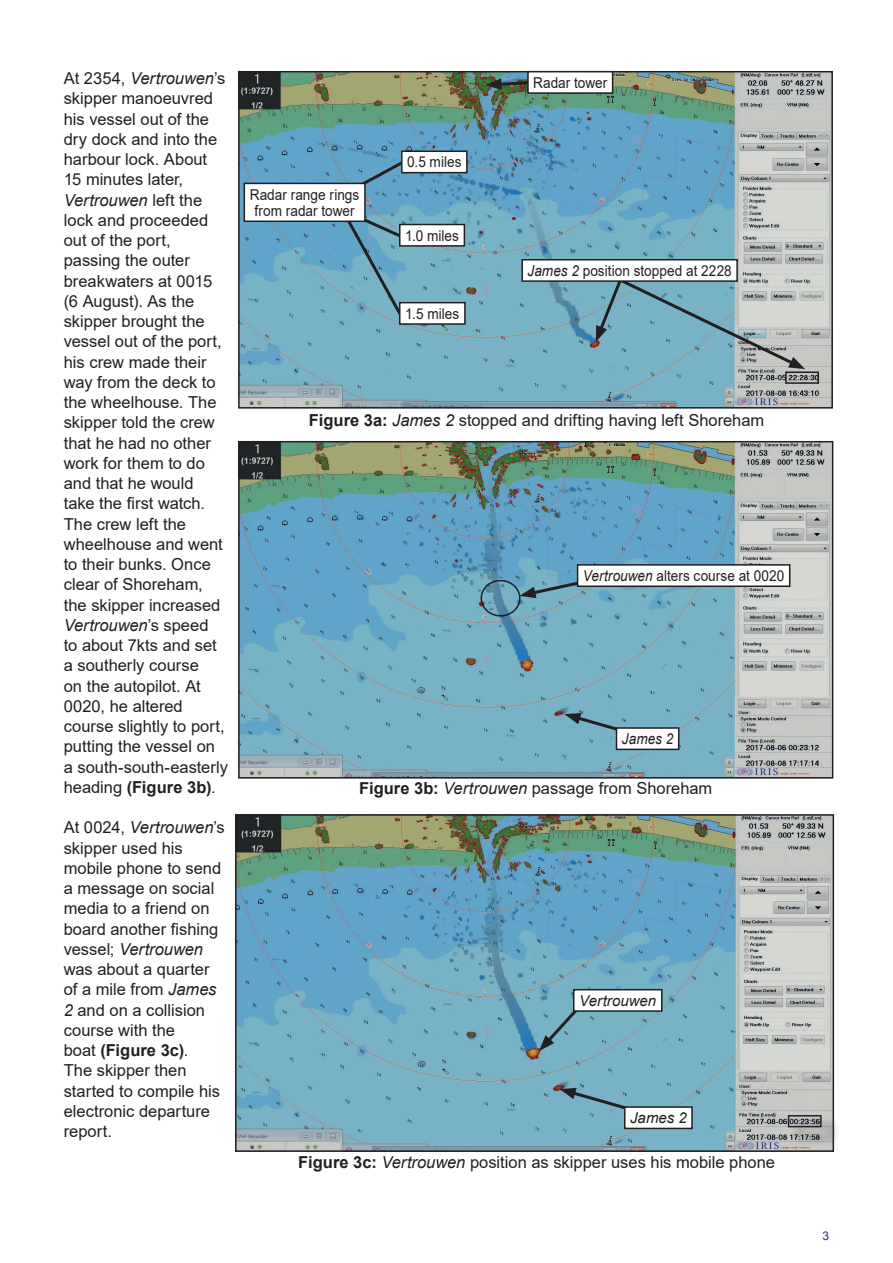
<style>
.page{position:relative;width:893px;height:1263px;background:#fff}
.page>*{position:absolute;margin:0;border:0;box-sizing:border-box;transform-origin:0 0}
._3_0_Main_Body_Text{font:16.5px/20.2px "Arial";color:#231f20}
.Figure_Caption{font:16.5px "Arial";color:#231f20}
.Label{font:15px/16.5px "Arial";letter-spacing:.005em;color:#231f20;text-align:center;scale:.91 1}
.Label-2{font:italic 15px "Arial";color:#231f20}
.Label-3{font:italic 15px "Arial";color:#231f20;scale:.91 1}
.t1{font:12px "Arial";color:#24326f}
.s1{font-style:italic}
.s2{font-weight:700}
</style>
<div class="page">
<img style="left:241px;top:74px;width:589px;height:332px">
<div style="left:238px;top:71px;width:595px;height:338px;border:2px solid #231f20"></div>
<div style="left:785px;top:371px;width:34px;height:13px;border:2px solid #231f20"></div>
<svg style="left:596px;top:275px;width:209px;height:94px;background:#8cb1bb"></svg>
<div style="left:522px;top:260px;width:215px;height:21px;background:#fff"></div>
<div style="left:521px;top:259px;width:217px;height:23px;border:2px solid #231f20"></div>
<svg style="left:485px;top:78px;width:42px;height:12px"></svg>
<div style="left:528px;top:72px;width:85px;height:21px;background:#fff"></div>
<div style="left:527px;top:71px;width:86px;height:23px;border:2px solid #231f20"></div>
<svg style="left:330px;top:158px;width:80px;height:171px;background:#69a3bc"></svg>
<div style="left:402px;top:151px;width:65px;height:22px;background:#fff"></div>
<div style="left:401px;top:151px;width:67px;height:22px;border:2px solid #231f20"></div>
<div style="left:400px;top:224px;width:64px;height:22px;background:#fff"></div>
<div style="left:399px;top:224px;width:66px;height:23px;border:2px solid #231f20"></div>
<div style="left:400px;top:303px;width:65px;height:21px;background:#fff"></div>
<div style="left:399px;top:302px;width:67px;height:23px;border:2px solid #231f20"></div>
<div style="left:244px;top:183px;width:121px;height:38px;background:#fff"></div>
<div style="left:244px;top:183px;width:122px;height:39px;border:2px solid #231f20"></div>
<img style="left:241px;top:444px;width:589px;height:332px">
<div style="left:238px;top:441px;width:595px;height:338px;border:2px solid #231f20"></div>
<div style="left:481px;top:580px;width:39px;height:37px;border:2px solid #231f20;border-radius:50%"></div>
<svg style="left:519px;top:579px;width:65px;height:19px"></svg>
<div style="left:578px;top:565px;width:212px;height:21px;background:#fff"></div>
<div style="left:577px;top:564px;width:213px;height:23px;border:2px solid #231f20"></div>
<svg style="left:564px;top:713px;width:82px;height:27px;background:#6da0b1"></svg>
<div style="left:616px;top:728px;width:63px;height:21px;background:#fff"></div>
<div style="left:616px;top:727px;width:63px;height:23px;border:2px solid #231f20"></div>
<img style="left:238px;top:817px;width:593px;height:332px">
<div style="left:235px;top:814px;width:599px;height:338px;border:2px solid #231f20"></div>
<svg style="left:539px;top:1003px;width:44px;height:48px;background:#6ea2b3"></svg>
<div style="left:574px;top:990px;width:88px;height:21px;background:#fff"></div>
<div style="left:573px;top:989px;width:89px;height:23px;border:2px solid #231f20"></div>
<svg style="left:560px;top:1088px;width:81px;height:27px;background:#6d9fb0"></svg>
<div style="left:790px;top:1117px;width:50px;height:29px;background:#231f20;opacity:.75"></div>
<div style="left:788px;top:1115px;width:34px;height:12px;border:2px solid #231f20"></div>
<div style="left:625px;top:1107px;width:67px;height:21px;background:#fff"></div>
<div style="left:624px;top:1106px;width:69px;height:23px;border:2px solid #231f20"></div>
<p class="_3_0_Main_Body_Text" style="left:64px;top:68px;width:166px">At 2354, <span class="s1">Vertrouwen</span>’s skipper manoeuvred his vessel out of the dry dock and into the harbour lock. About<br>15 minutes later,<br><span class="s1">Vertrouwen</span> left the lock and proceeded out of the port, passing the outer breakwaters at 0015 (6 August). As the skipper brought the vessel out of the port, his crew made their way from the deck to the wheelhouse. The skipper told the crew that he had no other work for them to do and that he would take the first watch.<br>The crew left the wheelhouse and went to their bunks. Once clear of Shoreham, the skipper increased<br><span class="s1">Vertrouwen</span>’s speed<br>to about 7kts and set a southerly course<br>on the autopilot. At<br>0020, he altered course slightly to port, putting the vessel on a south-south-easterly heading <span class="s2">(Figure 3b)</span>.</p>
<p class="_3_0_Main_Body_Text" style="left:64px;top:817px;width:163px">At 0024, <span class="s1">Vertrouwen</span>’s skipper used his mobile phone to send a message on social media to a friend on board another fishing vessel; <span class="s1">Vertrouwen </span>was about a quarter of a mile from <span class="s1">James<br>2</span> and on a collision course with the<br>boat <span class="s2">(Figure 3c)</span>.<br>The skipper then started to compile his electronic departure report.</p>
<p class="Label" style="left:250px;top:186px;width:122px">Radar range rings from radar tower</p>
<p class="Label" style="left:407px;top:154px;width:61px">0.5 miles</p>
<p class="Label" style="left:405px;top:227px;width:61px">1.0 miles</p>
<p class="Label" style="left:405px;top:305px;width:61px">1.5 miles</p>
<p class="Label" style="left:533px;top:74px;width:83px">Radar tower</p>
<p class="Label" style="left:527px;top:262px;width:226px"><span class="s1">James 2</span> position stopped at 2228</p>
<p class="Figure_Caption" style="left:309px;top:409px;width:457px"><span class="s2">Figure 3a:</span> <span class="s1">James 2</span> stopped and drifting having left Shoreham</p>
<p class="Label" style="left:583px;top:567px;width:223px"><span class="s1">Vertrouwen</span> alters course at 0020</p>
<p class="Label-3" style="left:622px;top:729px;width:58px">James 2</p>
<p class="Figure_Caption" style="left:359px;top:777px;width:355px"><span class="s2">Figure 3b:</span> <span class="s1">Vertrouwen</span> passage from Shoreham</p>
<p class="Label-2" style="left:579px;top:991px;width:78px">Vertrouwen</p>
<p class="Label-2" style="left:630px;top:1108px;width:58px">James 2</p>
<p class="Figure_Caption" style="left:298px;top:1151px;width:478px"><span class="s2">Figure 3c:</span> <span class="s1">Vertrouwen</span> position as skipper uses his mobile phone</p>
<p class="t1" style="left:822px;top:1228px;width:8px">3</p>
</div>
